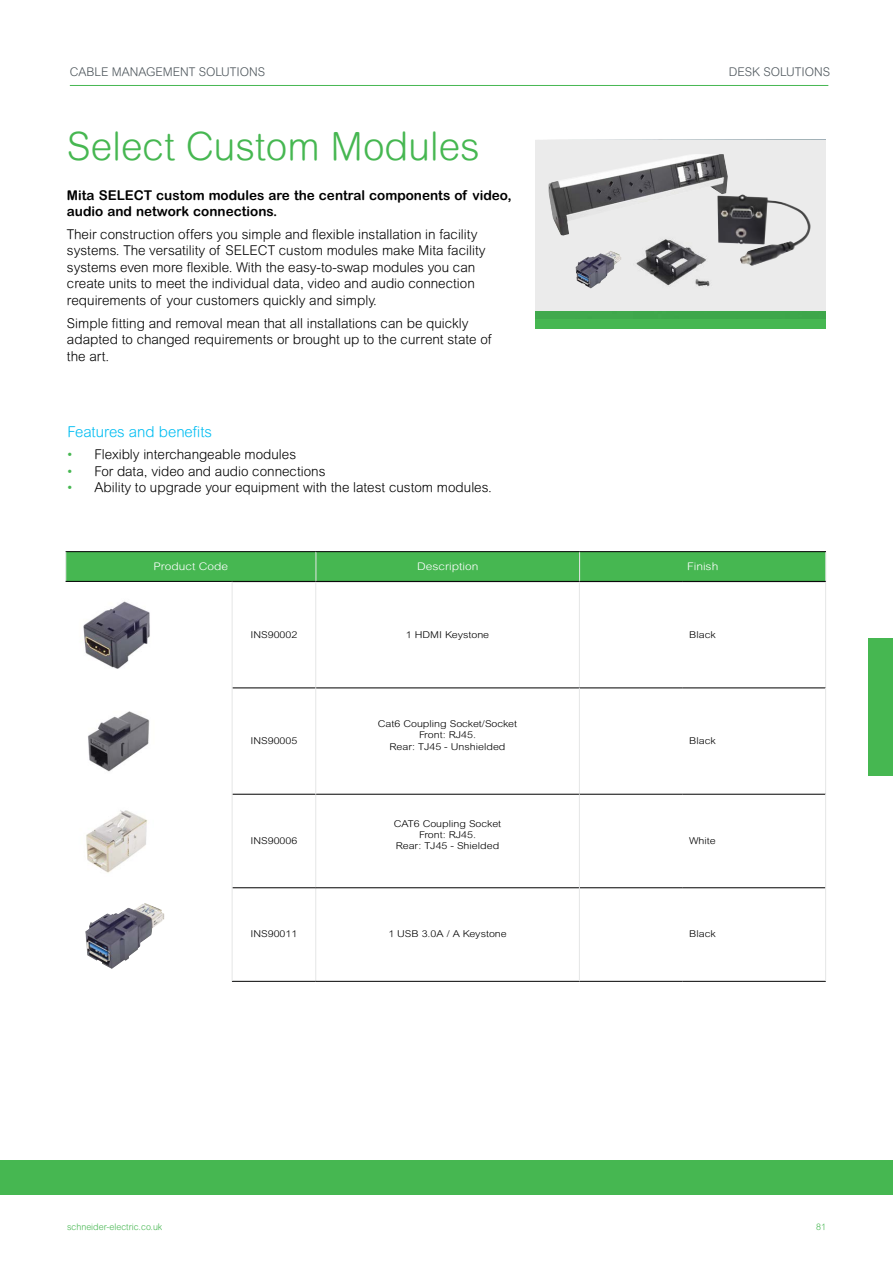
<style>
.page{position:relative;width:893px;height:1263px;background:#fff}
.page>*{position:absolute;margin:0;border:0;box-sizing:border-box;transform-origin:0 0}
.t1{font:300 39px "Arial Rounded MT Std";color:#46b751}
.t2{font:300 15px "Arial Rounded MT Std";color:#00bdf2}
.t3{font:300 13.5px/16.5px "Arial Rounded MT Std";color:#000}
.t4{font:700 13.5px/16.5px "Arial Rounded MT Std";color:#000}
.t5{font:300 12px "Arial Rounded MT Std";color:#4d555b}
.t6{font:300 10.5px "Arial Rounded MT Std";color:#fff;scale:1.15 1}
.t7{font:300 9.3px/11.2px "Arial Rounded MT Std";color:#000;text-align:center;scale:1.15 1}
.t8{font:300 9px "Arial Rounded MT Std";color:#46b751}
.s1{color:#46b751}
</style>
<div class="page">
<div style="left:869px;top:638px;width:24px;height:137px;background:#46b751"></div>
<hr style="left:66px;top:551px;width:250px;height:1px;background:#000">
<hr style="left:66px;top:581px;width:250px;height:1px;background:#000">
<svg style="left:66px;top:552px;width:760px;height:29px;background:#46b551"></svg>
<hr style="left:316px;top:551px;width:264px;height:1px;background:#000">
<hr style="left:580px;top:551px;width:246px;height:1px;background:#000">
<svg style="left:233px;top:582px;width:592px;height:399px"></svg>
<hr style="left:316px;top:581px;width:263px;height:1px;background:#000">
<hr style="left:232px;top:688px;width:84px;height:1px;background:#000">
<hr style="left:316px;top:688px;width:263px;height:1px;background:#000">
<hr style="left:232px;top:794px;width:84px;height:1px;background:#000">
<hr style="left:316px;top:794px;width:263px;height:1px;background:#000">
<hr style="left:315px;top:582px;width:1px;height:106px;background:#e5e6e6">
<hr style="left:315px;top:688px;width:1px;height:106px;background:#e5e6e6">
<hr style="left:315px;top:794px;width:1px;height:93px;background:#e5e6e6">
<hr style="left:315px;top:888px;width:1px;height:93px;background:#e5e6e6">
<hr style="left:232px;top:981px;width:84px;height:1px;background:#000">
<hr style="left:316px;top:981px;width:263px;height:1px;background:#000">
<hr style="left:232px;top:887px;width:84px;height:1px;background:#000">
<hr style="left:316px;top:887px;width:263px;height:1px;background:#000">
<hr style="left:580px;top:887px;width:102px;height:1px;background:#000">
<hr style="left:682px;top:887px;width:143px;height:1px;background:#000">
<hr style="left:579px;top:581px;width:103px;height:1px;background:#000">
<hr style="left:682px;top:581px;width:144px;height:1px;background:#000">
<hr style="left:579px;top:582px;width:1px;height:106px;background:#e5e6e6">
<hr style="left:825px;top:582px;width:1px;height:106px;background:#e5e6e6">
<hr style="left:579px;top:981px;width:103px;height:1px;background:#000">
<hr style="left:682px;top:981px;width:144px;height:1px;background:#000">
<hr style="left:579px;top:688px;width:103px;height:1px;background:#000">
<hr style="left:682px;top:688px;width:143px;height:1px;background:#000">
<hr style="left:579px;top:688px;width:1px;height:106px;background:#e5e6e6">
<hr style="left:825px;top:688px;width:1px;height:106px;background:#e5e6e6">
<hr style="left:579px;top:794px;width:103px;height:1px;background:#000">
<hr style="left:682px;top:794px;width:143px;height:1px;background:#000">
<hr style="left:579px;top:794px;width:1px;height:94px;background:#e5e6e6">
<hr style="left:825px;top:794px;width:1px;height:94px;background:#e5e6e6">
<hr style="left:579px;top:888px;width:1px;height:93px;background:#e5e6e6">
<hr style="left:825px;top:888px;width:1px;height:93px;background:#e5e6e6">
<hr style="left:232px;top:582px;width:1px;height:106px;background:#e5e6e6">
<hr style="left:232px;top:688px;width:1px;height:106px;background:#e5e6e6">
<hr style="left:232px;top:794px;width:1px;height:94px;background:#e5e6e6">
<hr style="left:232px;top:888px;width:1px;height:93px;background:#e5e6e6">
<img style="left:83px;top:601px;width:67px;height:68px">
<img style="left:88px;top:711px;width:62px;height:61px">
<img style="left:86px;top:810px;width:62px;height:63px">
<img style="left:85px;top:903px;width:79px;height:66px">
<div style="left:535px;top:319px;width:291px;height:10px;background:#46b751"></div>
<img style="left:535px;top:310px;width:291px;height:9px">
<div style="left:535px;top:140px;width:291px;height:170px;background:#ebebeb"></div>
<img style="left:549px;top:154px;width:179px;height:81px">
<img style="left:627px;top:227px;width:90px;height:60px">
<img style="left:717px;top:194px;width:94px;height:72px">
<img style="left:575px;top:251px;width:46px;height:37px">
<div style="left:0;top:1161px;width:893px;height:34px;background:#46b751"></div>
<hr style="left:70px;top:85px;width:758px;height:1px;background:#46b751">
<p class="t5" style="left:70px;top:65px;width:197px">CABLE MANAGEMENT SOLUTIONS</p>
<p class="t5" style="left:729px;top:65px;width:103px">DESK SOLUTIONS</p>
<h1 class="t1" style="left:67px;top:123px;width:414px">Select Custom Modules</h1>
<p class="t4" style="left:67px;top:187px;width:446px">Mita SELECT custom modules are the central components of video, audio and network connections.</p>
<p class="t3" style="left:67px;top:226px;width:420px">Their construction offers you simple and flexible installation in facility systems. The versatility of SELECT custom modules make Mita facility systems even more flexible. With the easy-to-swap modules you can create units to meet the individual data, video and audio connection requirements of your customers quickly and simply.</p>
<p class="t3" style="left:67px;top:315px;width:426px">Simple fitting and removal mean that all installations can be quickly adapted to changed requirements or brought up to the current state of the art.</p>
<p class="t2" style="left:68px;top:423px;width:146px">Features and benefits</p>
<p class="t3" style="left:68px;top:446px;width:230px"><span class="s1">•</span> Flexibly interchangeable modules</p>
<p class="t3" style="left:68px;top:463px;width:259px"><span class="s1">•</span> For data, video and audio connections</p>
<p class="t3" style="left:68px;top:479px;width:426px"><span class="s1">•</span> Ability to upgrade your equipment with the latest custom modules.</p>
<p class="t6" style="left:153px;top:560px;width:66px">Product Code</p>
<p class="t6" style="left:417px;top:560px;width:55px">Description</p>
<p class="t6" style="left:687px;top:560px;width:29px">Finish</p>
<p class="t7" style="left:250px;top:629px;width:42px">INS90002</p>
<p class="t7" style="left:406px;top:629px;width:74px">1 HDMI Keystone</p>
<p class="t7" style="left:689px;top:629px;width:25px">Black</p>
<p class="t7" style="left:250px;top:735px;width:42px">INS90005</p>
<p class="t7" style="left:250px;top:835px;width:42px">INS90006</p>
<p class="t7" style="left:378px;top:718px;width:123px">Cat6 Coupling Socket/Socket<br>Front: RJ45.<br>Rear: TJ45 - Unshielded</p>
<p class="t7" style="left:394px;top:818px;width:95px">CAT6 Coupling Socket<br>Front: RJ45.<br>Rear: TJ45 - Shielded</p>
<p class="t7" style="left:689px;top:735px;width:25px">Black</p>
<p class="t7" style="left:689px;top:835px;width:25px">White</p>
<p class="t7" style="left:250px;top:928px;width:42px">INS90011</p>
<p class="t7" style="left:388px;top:928px;width:105px">1 USB 3.0A / A Keystone</p>
<p class="t7" style="left:689px;top:928px;width:25px">Black</p>
<p class="t8" style="left:67px;top:1222px;width:97px">schneider-electric.co.uk</p>
<p class="t8" style="left:816px;top:1222px;width:11px">81</p>
</div>
